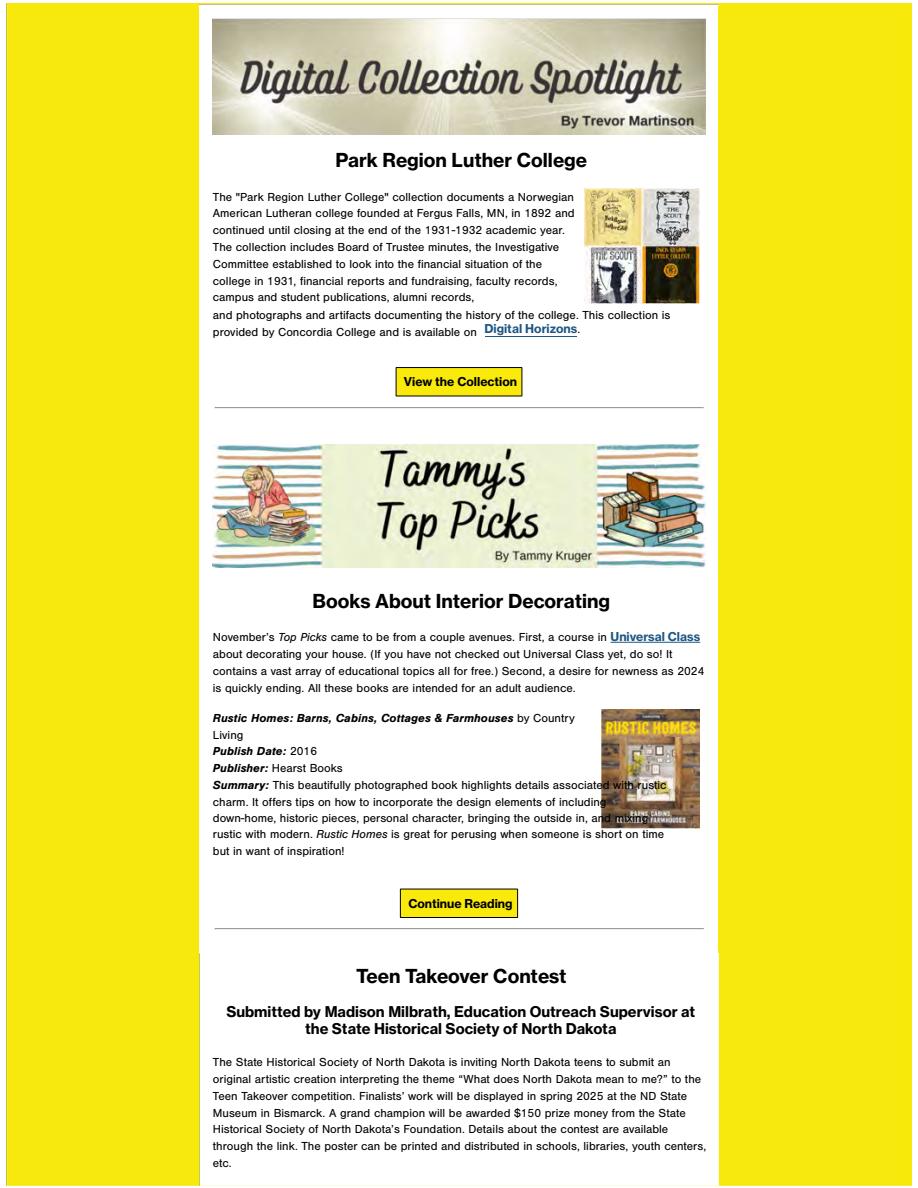
<style>
.page{position:relative;width:918px;height:1188px;background:#fff}
.page>*{position:absolute;margin:0;border:0;box-sizing:border-box;transform-origin:0 0}
.t1{font:18.9px "N Haas Grotesk TX Pro 75 Bd";color:#000}
.t2{font:14.7px/17.2px "N Haas Grotesk TX Pro 75 Bd";color:#000;text-align:center}
.t3{font:12px/16.8px "Nimbus San";color:#000}
.t4{font:italic 700 12px/17.1px "Nimbus San";color:#000}
.t5{font:12px "N Haas Grotesk TX Pro 75 Bd";color:#000}
.s1{font-style:italic}
.s2{font-family:"N Haas Grotesk TX Pro 75 Bd";color:#1e5783}
.s3{font-weight:400;font-style:normal}
.s4{font-weight:700;font-style:italic}
</style>
<div class="page">
<div style="left:7px;top:3px;width:904px;height:1183px;background:#f8e90c"></div>
<img style="left:200px;top:3px;width:519px;height:5px">
<div style="left:200px;top:5px;width:518px;height:427px;background:#fff"></div>
<div style="left:200px;top:432px;width:518px;height:521px;background:#fff"></div>
<img style="left:200px;top:953px;width:518px;height:233px">
<hr style="left:215px;top:407px;width:488px;height:1px;background:#9b9b9b">
<hr style="left:215px;top:408px;width:488px;height:1px;background:#eee">
<img style="left:584px;top:189px;width:115px;height:114px">
<img style="left:213px;top:18px;width:492px;height:116px">
<hr style="left:485px;top:336px;width:91px;height:1px;background:#1e5783">
<svg style="left:395px;top:367px;width:128px;height:30px;background:#e5d711"></svg>
<hr style="left:215px;top:928px;width:488px;height:1px;background:#9b9b9b">
<hr style="left:215px;top:929px;width:488px;height:1px;background:#eee">
<img style="left:602px;top:709px;width:97px;height:119px">
<img style="left:213px;top:445px;width:492px;height:123px">
<hr style="left:611px;top:642px;width:89px;height:1px;background:#1e5783">
<svg style="left:400px;top:888px;width:119px;height:30px;background:#e5d711"></svg>
<h1 class="t1" style="left:336px;top:148px;width:253px">Park Region Luther College</h1>
<p class="t3" style="left:213px;top:188px;width:459px">The "Park Region Luther College" collection documents a Norwegian<br>American Lutheran college founded at Fergus Falls, MN, in 1892 and<br>continued until closing at the end of the 1931-1932 academic year.<br>The collection includes Board of Trustee minutes, the Investigative<br>Committee established to look into the financial situation of the<br>college in 1931, financial reports and fundraising, faculty records,<br>campus and student publications, alumni records,<br>and photographs and artifacts documenting the history of the college. This collection is provided by Concordia College and is available on <sup>Digital</sup> <sup>Horizons</sup>.</p>
<h2 class="t5" style="left:404px;top:374px;width:115px">View the Collection</h2>
<h1 class="t1" style="left:313px;top:589px;width:299px">Books About Interior Decorating</h1>
<p class="t3" style="left:213px;top:629px;width:493px">November’s <span class="s1">Top Picks</span> came to be from a couple avenues. First, a course in <span class="s2">Universal Class </span>about decorating your house. (If you have not checked out Universal Class yet, do so! It contains a vast array of educational topics all for free.) Second, a desire for newness as 2024 is quickly ending. All these books are intended for an adult audience.</p>
<p class="t4" style="left:213px;top:709px;width:363px">Rustic Homes: Barns, Cabins, Cottages &amp; Farmhouses <span class="s3">by Country</span></p>
<p class="t3" style="left:213px;top:727px;width:32px">Living</p>
<p class="t4" style="left:213px;top:742px;width:131px">Publish Date: <span class="s3">2016<br></span>Publisher: <span class="s3">Hearst Books</span></p>
<p class="t3" style="left:213px;top:777px;width:455px;line-height:16.4px"><span class="s4">Summary:</span> This beautifully photographed book highlights details associated with rustic charm. It offers tips on how to incorporate the design elements of including down-home, historic pieces, personal character, bringing the outside in, and mixing rustic with modern. <span class="s1">Rustic Homes</span> is great for perusing when someone is short on time but in want of inspiration!</p>
<h2 class="t5" style="left:408px;top:896px;width:106px">Continue Reading</h2>
<h1 class="t1" style="left:356px;top:965px;width:212px">Teen Takeover Contest</h1>
<h2 class="t2" style="left:226px;top:1003px;width:471px">Submitted by Madison Milbrath, Education Outreach Supervisor at the State Historical Society of North Dakota</h2>
<p class="t3" style="left:213px;top:1054px;width:495px">The State Historical Society of North Dakota is inviting North Dakota teens to submit an original artistic creation interpreting the theme “What does North Dakota mean to me?” to the Teen Takeover competition. Finalists’ work will be displayed in spring 2025 at the ND State Museum in Bismarck. A grand champion will be awarded $150 prize money from the State Historical Society of North Dakota’s Foundation. Details about the contest are available through the link. The poster can be printed and distributed in schools, libraries, youth centers, etc.</p>
</div>
